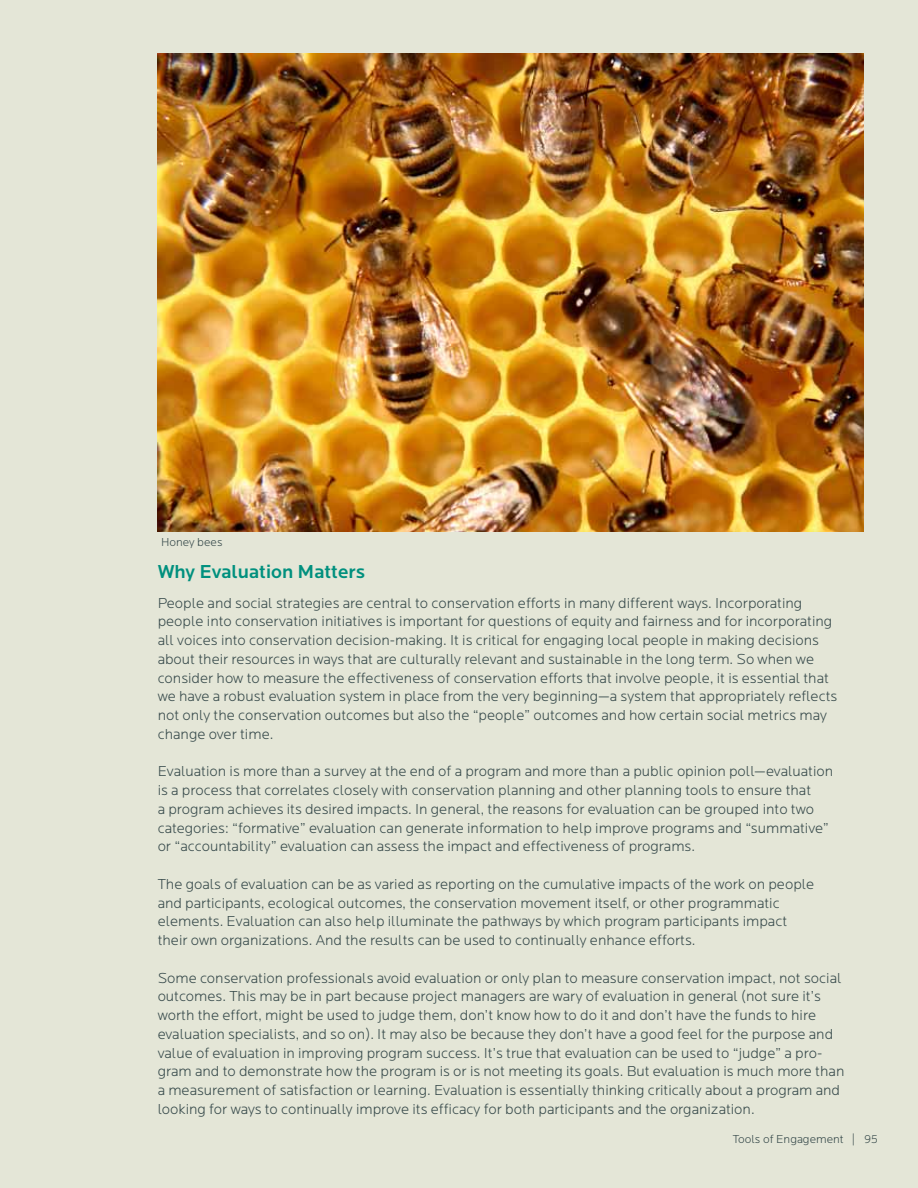
<style>
.page{position:relative;width:918px;height:1188px;background:#e4e6d7}
.page>*{position:absolute;margin:0;border:0;box-sizing:border-box;transform-origin:0 0}
.t1{font:500 19.5px "Locator";color:#00907e}
.t2{font:300 15px/18.8px "Locator";color:#374a4b}
.t3{font:300 12px "Locator";color:#374a4b}
</style>
<div class="page">
<img style="left:158px;top:54px;width:706px;height:477px">
<p class="t3" style="left:161px;top:536px;width:63px">Honey bees</p>
<h1 class="t1" style="left:158px;top:561px;width:209px">Why Evaluation Matters</h1>
<p class="t2" style="left:158px;top:594px;width:681px">People and social strategies are central to conservation efforts in many different ways. Incorporating people into conservation initiatives is important for questions of equity and fairness and for incorporating all voices into conservation decision-making. It is critical for engaging local people in making decisions about their resources in ways that are culturally relevant and sustainable in the long term. So when we consider how to measure the effectiveness of conservation efforts that involve people, it is essential that we have a robust evaluation system in place from the very beginning—a system that appropriately reflects not only the conservation outcomes but also the “people” outcomes and how certain social metrics may change over time.</p>
<p class="t2" style="left:158px;top:763px;width:677px">Evaluation is more than a survey at the end of a program and more than a public opinion poll—evaluation is a process that correlates closely with conservation planning and other planning tools to ensure that<br>a program achieves its desired impacts. In general, the reasons for evaluation can be grouped into two categories: “formative” evaluation can generate information to help improve programs and “summative” or “accountability” evaluation can assess the impact and effectiveness of programs.</p>
<p class="t2" style="left:158px;top:875px;width:658px">The goals of evaluation can be as varied as reporting on the cumulative impacts of the work on people and participants, ecological outcomes, the conservation movement itself, or other programmatic elements. Evaluation can also help illuminate the pathways by which program participants impact their own organizations. And the results can be used to continually enhance efforts.</p>
<p class="t2" style="left:158px;top:969px;width:688px">Some conservation professionals avoid evaluation or only plan to measure conservation impact, not social outcomes. This may be in part because project managers are wary of evaluation in general (not sure it’s worth the effort, might be used to judge them, don’t know how to do it and don’t have the funds to hire evaluation specialists, and so on). It may also be because they don’t have a good feel for the purpose and value of evaluation in improving program success. It’s true that evaluation can be used to “judge” a pro&shy;gram and to demonstrate how the program is or is not meeting its goals. But evaluation is much more than a measurement of satisfaction or learning. Evaluation is essentially thinking critically about a program and looking for ways to continually improve its efficacy for both participants and the organization.</p>
<p class="t3" style="left:733px;top:1132px;width:147px">Tools of Engagement | 95</p>
</div>
